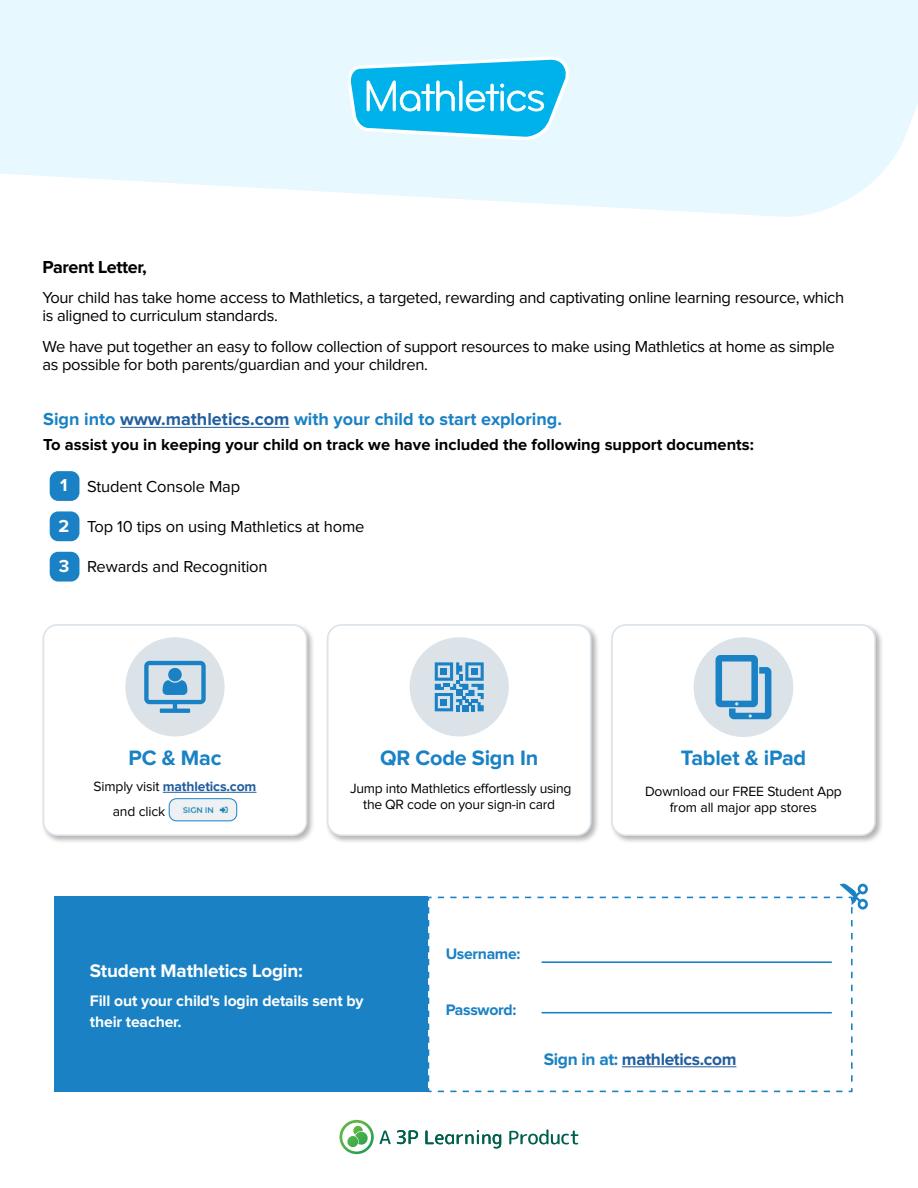
<style>
.page{position:relative;width:918px;height:1188px;background:#fff}
.page>*{position:absolute;margin:0;border:0;box-sizing:border-box;transform-origin:0 0}
.t1{font:700 21.6px "Proxima Nova";letter-spacing:-.01em;color:#1981c4}
.t2{font:700 18.9px "Proxima Nova";letter-spacing:-.01em;color:#fff}
.t3{font:700 18px "Proxima Nova";color:#1981c4}
.t4{font:700 18px "Proxima Nova";letter-spacing:-.02em;color:#000}
.t5{font:700 17.4px "Proxima Nova";letter-spacing:-.02em;color:#215e9e}
.t6{font:16.5px/18px "Proxima Nova";letter-spacing:-.02em;color:#000}
.t7{font:700 16.5px "Proxima Nova";color:#000}
.t8{font:700 15.75px/20.5px "Proxima Nova";letter-spacing:-.01em;color:#fff}
.t9{font:700 15.75px "Proxima Nova";letter-spacing:-.02em;color:#1981c4}
.t10{font:13.95px/16.6px "Proxima Nova";letter-spacing:-.02em;color:#000;text-align:center}
.s1{color:#215e9e}
.s2{font-weight:700;font-size:18px;color:#fff}
.s3{font-weight:700;color:#215e9e}
.s4{color:#1981c4}
</style>
<div class="page">
<svg style="left:0;top:0;width:918px;height:217px;background:#e9f8fe"></svg>
<svg style="left:346px;top:56px;width:226px;height:84px;background:#58ccf1"></svg>
<svg style="left:397px;top:1130px;width:104px;height:18px"></svg>
<svg style="left:380px;top:1131px;width:11px;height:13px"></svg>
<svg style="left:509px;top:1129px;width:69px;height:15px"></svg>
<svg style="left:340px;top:1120px;width:34px;height:34px"></svg>
<div style="left:55px;top:897px;width:373px;height:195px;background:#1981c4"></div>
<svg style="left:427px;top:896px;width:426px;height:197px"></svg>
<div style="left:41px;top:622px;width:274px;height:222px;background:#000;opacity:.3"></div>
<div style="left:43px;top:625px;width:263px;height:210px;background:#fff;border-radius:14px"></div>
<div style="left:43px;top:624px;width:264px;height:212px;border:2px solid #dbe3e9;border-radius:14px"></div>
<div style="left:325px;top:622px;width:275px;height:222px;background:#000;opacity:.3"></div>
<div style="left:328px;top:625px;width:263px;height:210px;background:#fff;border-radius:14px"></div>
<div style="left:327px;top:624px;width:265px;height:212px;border:2px solid #dbe3e9;border-radius:14px"></div>
<div style="left:609px;top:622px;width:275px;height:222px;background:#000;opacity:.3"></div>
<div style="left:612px;top:625px;width:263px;height:210px;background:#fff;border-radius:14px"></div>
<div style="left:611px;top:624px;width:265px;height:212px;border:2px solid #dbe3e9;border-radius:14px"></div>
<div style="left:125px;top:637px;width:100px;height:99px;background:#dbe3e9;border-radius:50%"></div>
<svg style="left:144px;top:661px;width:62px;height:52px"></svg>
<hr style="left:163px;top:792px;width:94px;height:1px;background:#215e9e">
<img style="left:169px;top:799px;width:68px;height:22px">
<div style="left:169px;top:798px;width:68px;height:23px;border:1px solid #1981c4;border-radius:7px"></div>
<hr style="left:120px;top:427px;width:169px;height:1px;background:#215e9e">
<div style="left:410px;top:637px;width:99px;height:99px;background:#dbe3e9;border-radius:50%"></div>
<svg style="left:435px;top:662px;width:49px;height:49px"></svg>
<div style="left:694px;top:637px;width:99px;height:100px;background:#dbe3e9;border-radius:50%"></div>
<svg style="left:716px;top:655px;width:55px;height:64px"></svg>
<svg style="left:435px;top:883px;width:433px;height:199px"></svg>
<div style="left:50px;top:471px;width:29px;height:30px;background:#1981c4;border-radius:9px"></div>
<div style="left:50px;top:511px;width:29px;height:30px;background:#1981c4;border-radius:9px"></div>
<div style="left:50px;top:552px;width:29px;height:30px;background:#1981c4;border-radius:9px"></div>
<p class="t4" style="left:43px;top:256px;width:106px">Parent Letter,</p>
<p class="t6" style="left:43px;top:289px;width:803px">Your child has take home access to Mathletics, a targeted, rewarding and captivating online learning resource, which is aligned to curriculum standards.</p>
<p class="t6" style="left:43px;top:338px;width:794px">We have put together an easy to follow collection of support resources to make using Mathletics at home as simple as possible for both parents/guardian and your children.</p>
<p class="t3" style="left:43px;top:409px;width:520px">Sign into <span class="s1">www.mathletics.com</span> with your child to start exploring.</p>
<p class="t7" style="left:43px;top:435px;width:712px">To assist you in keeping your child on track we have included the following support documents:</p>
<p class="t6" style="left:60px;top:477px;width:181px"><span class="s2">1</span> Student Console Map</p>
<p class="t6" style="left:59px;top:518px;width:307px"><span class="s2">2</span> Top 10 tips on using Mathletics at home</p>
<p class="t6" style="left:59px;top:558px;width:210px"><span class="s2">3</span> Rewards and Recognition</p>
<h1 class="t1" style="left:128px;top:746px;width:94px">PC &amp; Mac</h1>
<h1 class="t1" style="left:380px;top:746px;width:160px">QR Code Sign In</h1>
<p class="t10" style="left:113px;top:773px;width:145px;line-height:25.8px;text-align:left;text-indent:-19px">Simply visit <span class="s3">mathletics.com </span>and click</p>
<p class="t10" style="left:350px;top:780px;width:223px">Jump into Mathletics effortlessly using the QR code on your sign-in card</p>
<p class="t2" style="left:90px;top:960px;width:214px">Student Mathletics Login:</p>
<p class="t8" style="left:90px;top:991px;width:275px">Fill out your child's login details sent by their teacher.</p>
<p class="t9" style="left:446px;top:945px;width:76px">Username:</p>
<p class="t9" style="left:446px;top:1000px;width:72px">Password:</p>
<h1 class="t1" style="left:681px;top:746px;width:127px">Tablet &amp; iPad</h1>
<p class="t10" style="left:645px;top:783px;width:198px">Download our FREE Student App from all major app stores</p>
<p class="t5" style="left:544px;top:1049px;width:194px"><span class="s4">Sign in at:</span> mathletics.com</p>
</div>
